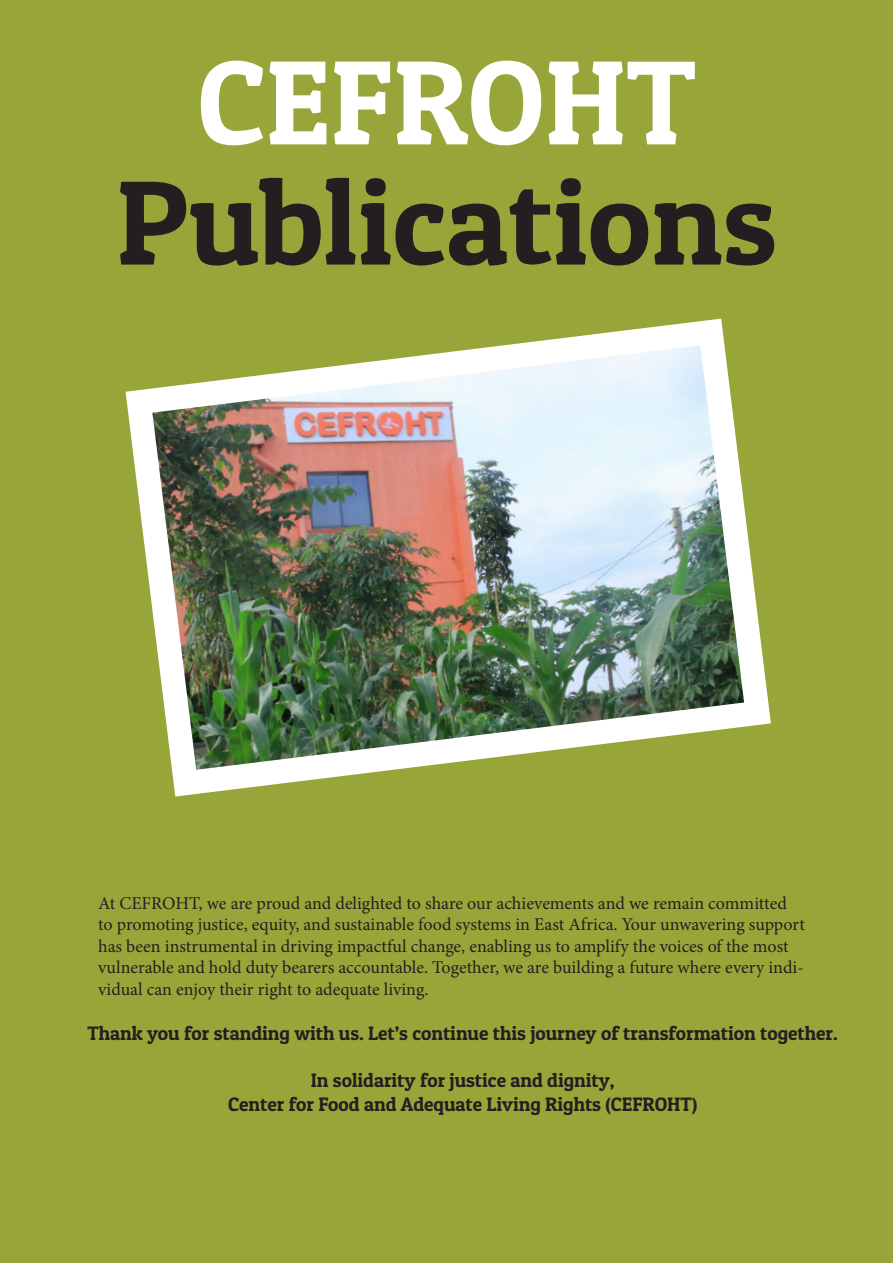
<style>
.page{position:relative;width:893px;height:1263px;background:#98a639}
.page>*{position:absolute;margin:0;border:0;box-sizing:border-box;transform-origin:0 0}
.t1{font:120px "Patua One";color:#231f20}
.t2{font:120px "Patua One";color:#fff}
.t3{font:19.5px "Patua One";color:#231f20}
.t4{font:18px/21.6px "Minion Pro";letter-spacing:-.005em;color:#231f20}
</style>
<div class="page">
<img style="left:125px;top:318px;width:646px;height:479px">
<p class="t2" style="left:197px;top:28px;width:500px">CEFROHT</p>
<p class="t1" style="left:116px;top:148px;width:662px">Publications</p>
<p class="t4" style="left:98px;top:892px;width:708px">At CEFROHT, we are proud and delighted to share our achievements and we remain committed to promoting justice, equity, and sustainable food systems in East Africa. Your unwavering support has been instrumental in driving impactful change, enabling us to amplify the voices of the most vulnerable and hold duty bearers accountable. Together, we are building a future where every indi&shy;vidual can enjoy their right to adequate living.</p>
<p class="t3" style="left:88px;top:1021px;width:752px">Thank you for standing with us. Let’s continue this journey of transformation together.</p>
<p class="t3" style="left:311px;top:1068px;width:305px">In solidarity for justice and dignity,</p>
<p class="t3" style="left:228px;top:1092px;width:471px">Center for Food and Adequate Living Rights (CEFROHT)</p>
</div>
